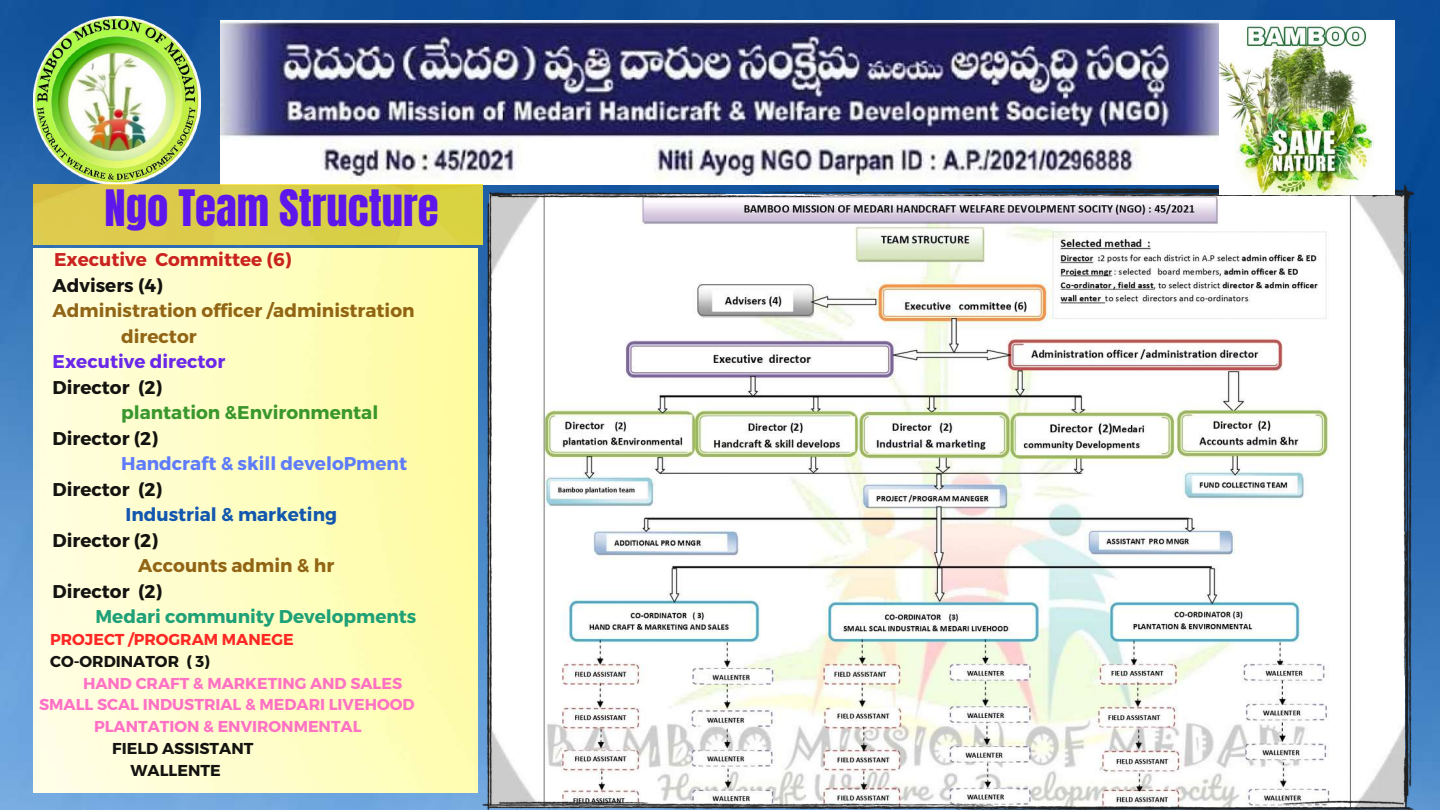
<style>
.page{position:relative;width:1440px;height:810px;background:#fff}
.page>*{position:absolute;margin:0;border:0;box-sizing:border-box;transform-origin:0 0}
.t1{font:42.7px "Anton";color:#5e17eb}
.t2{font:700 18.5px "Montserrat";color:#000}
.t3{font:700 18.5px/25.5px "Montserrat";color:#895907}
.t4{font:700 18.5px "Montserrat";color:#0d9971}
.t5{font:700 18.5px "Montserrat";color:#5271ff}
.t6{font:700 18.5px "Montserrat";color:#2a8f21}
.t7{font:700 18.5px "Montserrat";color:#c61212}
.t8{font:700 18.5px "Montserrat";color:#004aad}
.t9{font:700 18.5px "Montserrat";color:#5e17eb}
.t10{font:700 15.8px "Montserrat";color:#ff66c4}
.t11{font:700 15.8px/21.8px "Montserrat";color:#000}
.t12{font:700 15.8px "Montserrat";color:#ff1616}
</style>
<div class="page">
<img style="left:0;top:0;width:1440px;height:810px">
<img style="left:482px;top:184px;width:931px;height:626px">
<img style="left:220px;top:20px;width:1000px;height:164px">
<img style="left:1220px;top:20px;width:174px;height:175px">
<img style="left:33px;top:16px;width:167px;height:168px">
<img style="left:33px;top:184px;width:449px;height:61px">
<img style="left:33px;top:248px;width:444px;height:545px">
<h1 class="t1" style="left:104px;top:178px;width:336px">Ngo Team Structure</h1>
<p class="t7" style="left:54px;top:248px;width:239px">Executive Committee (6)</p>
<p class="t2" style="left:53px;top:273px;width:112px">Advisers (4)</p>
<p class="t3" style="left:121px;top:297px;width:295px;text-indent:-69px">Administration officer /administration director</p>
<p class="t9" style="left:53px;top:350px;width:174px">Executive director</p>
<p class="t2" style="left:53px;top:375px;width:111px">Director (2)</p>
<p class="t6" style="left:121px;top:401px;width:259px">plantation &amp;Environmental</p>
<p class="t2" style="left:53px;top:426px;width:107px">Director (2)</p>
<p class="t5" style="left:121px;top:452px;width:287px">Handcraft &amp; skill develoPment</p>
<p class="t2" style="left:53px;top:477px;width:111px">Director (2)</p>
<p class="t8" style="left:125px;top:503px;width:213px">Industrial &amp; marketing</p>
<p class="t2" style="left:53px;top:528px;width:107px">Director (2)</p>
<p class="t3" style="left:138px;top:552px;width:197px">Accounts admin &amp; hr</p>
<p class="t2" style="left:53px;top:579px;width:111px">Director (2)</p>
<p class="t4" style="left:95px;top:605px;width:322px">Medari community Developments</p>
<p class="t12" style="left:50px;top:629px;width:245px">PROJECT /PROGRAM MANEGE</p>
<p class="t11" style="left:50px;top:650px;width:161px">CO-ORDINATOR ( 3)</p>
<p class="t10" style="left:83px;top:673px;width:321px">HAND CRAFT &amp; MARKETING AND SALES</p>
<p class="t10" style="left:39px;top:695px;width:377px">SMALL SCAL INDUSTRIAL &amp; MEDARI LIVEHOOD</p>
<p class="t10" style="left:94px;top:716px;width:269px">PLANTATION &amp; ENVIRONMENTAL</p>
<p class="t11" style="left:131px;top:737px;width:124px;text-indent:-18px">FIELD ASSISTANT<br>WALLENTE</p>
</div>
